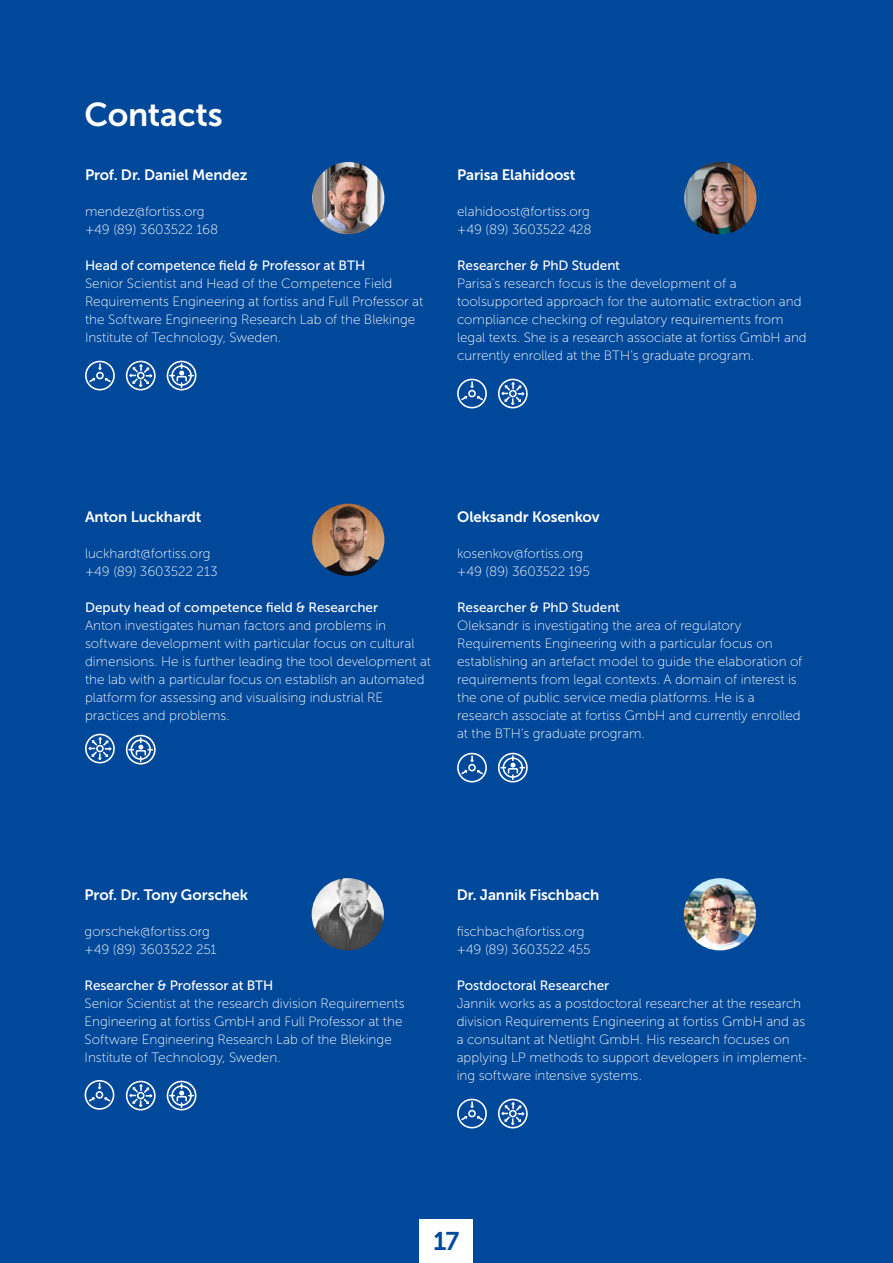
<style>
.page{position:relative;width:893px;height:1263px;background:#00489a}
.page>*{position:absolute;margin:0;border:0;box-sizing:border-box;transform-origin:0 0}
.t1{font:33px "Museo Sans 700";letter-spacing:-.005em;color:#fff}
.t2{font:25.5px "Museo Sans 700";color:#00489a}
.t3{font:15px "Museo Sans 700";letter-spacing:-.005em;color:#fff}
.t4{font:13.5px/18px "Museo Sans 100";color:#fff}
.t5{font:13.5px "Museo Sans 500";color:#fff}
</style>
<div class="page">
<div style="left:419px;top:1219px;width:54px;height:44px;background:#fff"></div>
<img style="left:312px;top:504px;width:72px;height:72px;border-radius:36px">
<img style="left:312px;top:878px;width:72px;height:72px;border-radius:36px">
<img style="left:684px;top:878px;width:72px;height:72px;border-radius:36px">
<img style="left:312px;top:162px;width:72px;height:72px;border-radius:36px">
<img style="left:684px;top:162px;width:72px;height:72px;border-radius:36px">
<svg style="left:84px;top:1080px;width:31px;height:30px"></svg>
<svg style="left:457px;top:1098px;width:30px;height:31px"></svg>
<svg style="left:125px;top:1080px;width:31px;height:31px"></svg>
<svg style="left:498px;top:1098px;width:30px;height:31px"></svg>
<svg style="left:166px;top:1080px;width:31px;height:31px"></svg>
<svg style="left:85px;top:360px;width:30px;height:31px"></svg>
<svg style="left:125px;top:360px;width:31px;height:31px"></svg>
<svg style="left:85px;top:733px;width:30px;height:31px"></svg>
<svg style="left:166px;top:360px;width:31px;height:31px"></svg>
<svg style="left:125px;top:734px;width:31px;height:31px"></svg>
<svg style="left:457px;top:378px;width:30px;height:31px"></svg>
<svg style="left:498px;top:378px;width:30px;height:31px"></svg>
<svg style="left:457px;top:752px;width:30px;height:31px"></svg>
<svg style="left:498px;top:752px;width:30px;height:31px"></svg>
<h1 class="t1" style="left:85px;top:96px;width:140px">Contacts</h1>
<p class="t3" style="left:85px;top:166px;width:164px">Prof. Dr. Daniel Mendez</p>
<p class="t4" style="left:85px;top:203px;width:135px">mendez@fortiss.org +49 (89) 3603522 168</p>
<p class="t5" style="left:85px;top:258px;width:282px">Head of competence field &amp; Professor at BTH</p>
<p class="t4" style="left:85px;top:275px;width:340px">Senior Scientist and Head of the Competence Field Requirements Engineering at fortiss and Full Professor at the Software Engineering Research Lab of the Blekinge Institute of Technology, Sweden.</p>
<p class="t3" style="left:457px;top:166px;width:120px">Parisa Elahidoost</p>
<p class="t4" style="left:457px;top:203px;width:136px">elahidoost@fortiss.org +49 (89) 3603522 428</p>
<p class="t5" style="left:457px;top:258px;width:165px">Researcher &amp; PhD Student</p>
<p class="t4" style="left:457px;top:275px;width:351px">Parisa's research focus is the development of a toolsupported approach for the automatic extraction and compliance checking of regulatory requirements from legal texts. She is a research associate at fortiss GmbH and currently enrolled at the BTH's graduate program.</p>
<p class="t3" style="left:85px;top:508px;width:118px">Anton Luckhardt</p>
<p class="t4" style="left:85px;top:545px;width:134px">luckhardt@fortiss.org +49 (89) 3603522 213</p>
<p class="t5" style="left:85px;top:600px;width:295px">Deputy head of competence field &amp; Researcher</p>
<p class="t4" style="left:85px;top:617px;width:348px">Anton investigates human factors and problems in software development with particular focus on cultural dimensions. He is further leading the tool development at the lab with a particular focus on establish an automated platform for assessing and visualising industrial RE practices and problems.</p>
<p class="t3" style="left:457px;top:508px;width:144px">Oleksandr Kosenkov</p>
<p class="t4" style="left:457px;top:545px;width:134px">kosenkov@fortiss.org +49 (89) 3603522 195</p>
<p class="t5" style="left:457px;top:600px;width:165px">Researcher &amp; PhD Student</p>
<p class="t4" style="left:457px;top:617px;width:347px">Oleksandr is investigating the area of regulatory Requirements Engineering with a particular focus on establishing an artefact model to guide the elaboration of requirements from legal contexts. A domain of interest is the one of public service media platforms. He is a research associate at fortiss GmbH and currently enrolled at the BTH's graduate program.</p>
<p class="t3" style="left:85px;top:886px;width:165px">Prof. Dr. Tony Gorschek</p>
<p class="t4" style="left:85px;top:923px;width:134px">gorschek@fortiss.org +49 (89) 3603522 251</p>
<p class="t5" style="left:85px;top:978px;width:190px">Researcher &amp; Professor at BTH</p>
<p class="t4" style="left:85px;top:995px;width:322px">Senior Scientist at the research division Requirements Engineering at fortiss GmbH and Full Professor at the Software Engineering Research Lab of the Blekinge Institute of Technology, Sweden.</p>
<p class="t3" style="left:457px;top:886px;width:144px">Dr. Jannik Fischbach</p>
<p class="t4" style="left:457px;top:923px;width:136px">fischbach@fortiss.org +49 (89) 3603522 455</p>
<p class="t5" style="left:457px;top:978px;width:154px">Postdoctoral Researcher</p>
<p class="t4" style="left:457px;top:995px;width:352px">Jannik works as a postdoctoral researcher at the research division Requirements Engineering at fortiss GmbH and as a consultant at Netlight GmbH. His research focuses on applying LP methods to support developers in implement&shy;ing software intensive systems.</p>
<h2 class="t2" style="left:433px;top:1227px;width:28px">17</h2>
</div>
